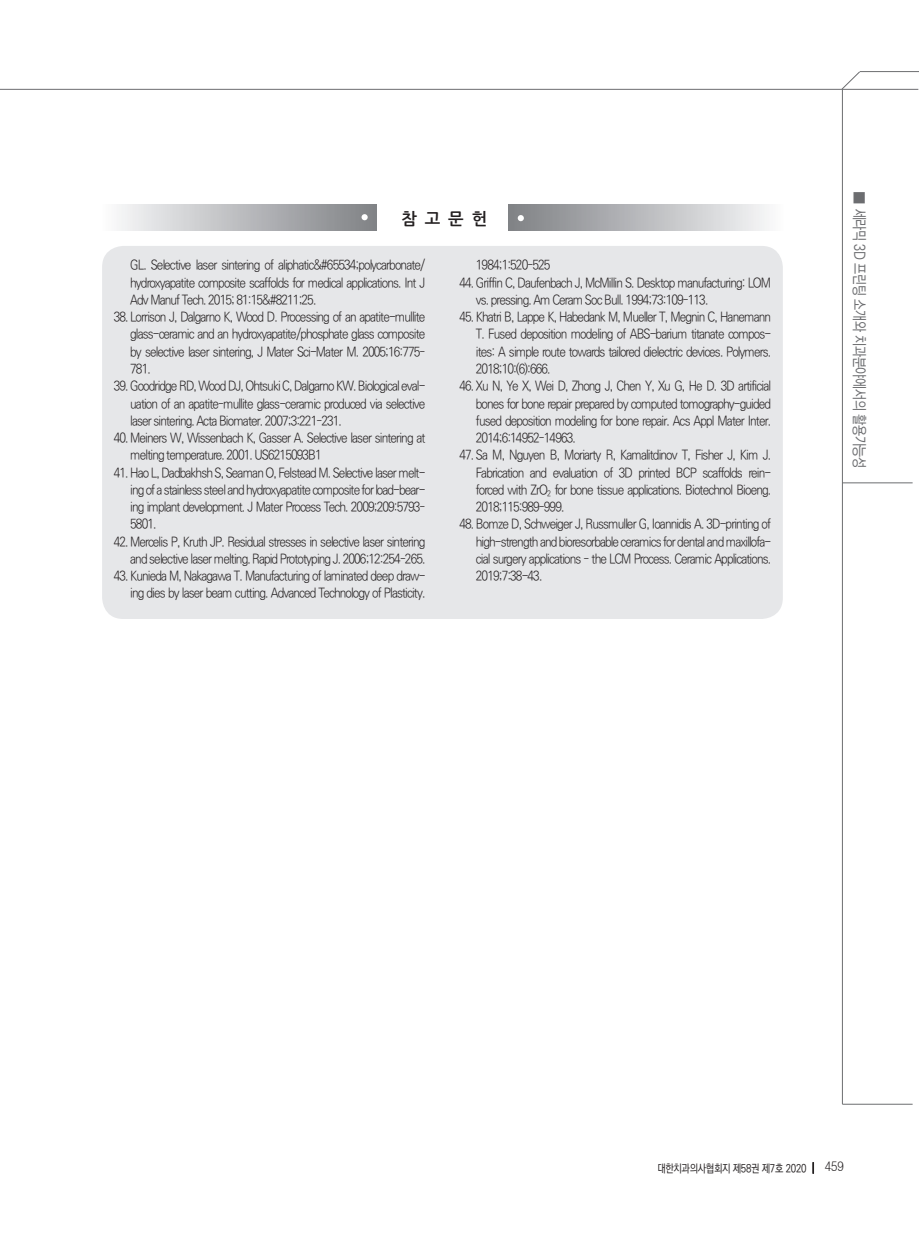
<style>
.page{position:relative;width:919px;height:1238px;background:#fff}
.page>*{position:absolute;margin:0;border:0;box-sizing:border-box;transform-origin:0 0}
.t1{font:16.5px "Nanum Gothic OTF Bold";color:#231f20}
.t2{font:15px "Ko Pub World Dotum PM";letter-spacing:-.025em;color:#6c6d70}
.t3{font:300 13.5px "Helvetica";color:#231f20;scale:.85 1}
.참고문헌{font:13.05px/17.2px "Ko Pub World Dotum PL";letter-spacing:-.075em;color:#231f20;text-align:justify;scale:.9 1}
.t4{font:11.25px "Ko Pub World Dotum PM";letter-spacing:-.025em;color:#231f20;scale:.85 1}
</style>
<div class="page">
<svg style="left:841px;top:72px;width:19px;height:17px"></svg>
<hr style="left:859px;top:71px;width:59px;height:1px;background:#6c6d70">
<hr style="left:0;top:89px;width:918px;height:1px;background:#6c6d70">
<hr style="left:842px;top:89px;width:1px;height:1014px;background:#6c6d70">
<hr style="left:842px;top:1103px;width:70px;height:1px;background:#6c6d70">
<hr style="left:842px;top:482px;width:70px;height:1px;background:#6c6d70">
<svg style="left:812px;top:1162px;width:2px;height:11px"></svg>
<div style="left:102px;top:246px;width:680px;height:373px;background:#e6e7e9;border-radius:21px"></div>
<div style="left:102px;top:205px;width:275px;height:25px;background:linear-gradient(to right,#fbfbfc,#7f8084)"></div>
<svg style="left:361px;top:214px;width:6px;height:6px"></svg>
<div style="left:508px;top:205px;width:275px;height:25px;background:linear-gradient(to right,#7e8084,#fafafb)"></div>
<div style="left:517px;top:215px;width:7px;height:6px;background:#fff;border-radius:50%"></div>
<p class="t1" style="left:401px;top:210px;width:87px">참 고 문 헌</p>
<p class="참고문헌" style="left:130px;top:257px;width:329px">GL. Selective laser sintering of aliphatic&amp;#65534;polycarbonate/ hydroxyapatite composite scaffolds for medical applications. Int J Adv Manuf Tech. 2015; 81:15&amp;#8211;25.</p>
<p class="참고문헌" style="left:130px;top:309px;width:329px;text-indent:-16px">38. Lorrison J, Dalgarno K, Wood D. Processing of an apatite-mullite glass-ceramic and an hydroxyapatite/phosphate glass composite by selective laser sintering, J Mater Sci-Mater M. 2005;16:775– 781.</p>
<p class="참고문헌" style="left:130px;top:378px;width:329px;text-indent:-16px">39. Goodridge RD, Wood DJ, Ohtsuki C, Dalgarno KW. Biological eval&shy;uation of an apatite–mullite glass-ceramic produced via selective laser sintering. Acta Biomater. 2007;3:221–231.</p>
<p class="참고문헌" style="left:130px;top:429px;width:329px;text-indent:-16px">40. Meiners W, Wissenbach K, Gasser A. Selective laser sintering at melting temperature. 2001. US6215093B1</p>
<p class="참고문헌" style="left:130px;top:464px;width:329px;text-indent:-16px">41. Hao L, Dadbakhsh S, Seaman O, Felstead M. Selective laser melt&shy;ing of a stainless steel and hydroxyapatite composite for load-bear&shy;ing implant development. J Mater Process Tech. 2009;209:5793– 5801.</p>
<p class="참고문헌" style="left:114px;top:533px;width:348px;text-align:right">42. Mercelis P, Kruth JP. Residual stresses in selective laser sintering and selective laser melting. Rapid Prototyping J. 2006;12:254–265.</p>
<p class="참고문헌" style="left:114px;top:567px;width:348px;text-align:right">43. Kunieda M, Nakagawa T. Manufacturing of laminated deep draw&shy;ing dies by laser beam cutting. Advanced Technology of Plasticity.</p>
<p class="참고문헌" style="left:476px;top:257px;width:84px">1984;1:520–525</p>
<p class="참고문헌" style="left:476px;top:274px;width:329px;text-indent:-16px">44. Griffin C, Daufenbach J, McMillin S. Desktop manufacturing: LOM vs. pressing. Am Ceram Soc Bull. 1994;73:109–113.</p>
<p class="참고문헌" style="left:476px;top:309px;width:329px;text-indent:-16px">45. Khatri B, Lappe K, Habedank M, Mueller T, Megnin C, Hanemann T. Fused deposition modeling of ABS-barium titanate compos&shy;ites: A simple route towards tailored dielectric devices. Polymers.<br>2018;10:(6):666.</p>
<p class="참고문헌" style="left:476px;top:378px;width:329px;text-indent:-16px">46. Xu N, Ye X, Wei D, Zhong J, Chen Y, Xu G, He D. 3D artificial bones for bone repair prepared by computed tomography-guided fused deposition modeling for bone repair. Acs Appl Mater Inter.<br>2014;6:14952–14963.</p>
<p class="참고문헌" style="left:476px;top:447px;width:329px;text-indent:-16px">47. Sa M, Nguyen B, Moriarty R, Kamalitdinov T, Fisher J, Kim J.<br>Fabrication and evaluation of 3D printed BCP scaffolds rein&shy;forced with ZrO<sub>2</sub> for bone tissue applications. Biotechnol Bioeng.<br>2018;115:989–999.</p>
<p class="참고문헌" style="left:476px;top:516px;width:329px;text-indent:-16px">48. Bomze D, Schweiger J, Russmuller G, Ioannidis A. 3D-printing of high-strength and bioresorbable ceramics for dental and maxillofa&shy;cial surgery applications – the LCM Process. Ceramic Applications.<br>2019;7:38-43.</p>
<p class="t2" style="left:869px;top:191px;width:278px;rotate:90deg">■ 세라믹 3D 프린팅 소개와 치과분야에서의 활용가능성</p>
<p class="t4" style="left:657px;top:1160px;width:177px">대한치과의사협회지 제58권 제7호 2020</p>
<p class="t3" style="left:824px;top:1157px;width:24px">459</p>
</div>
